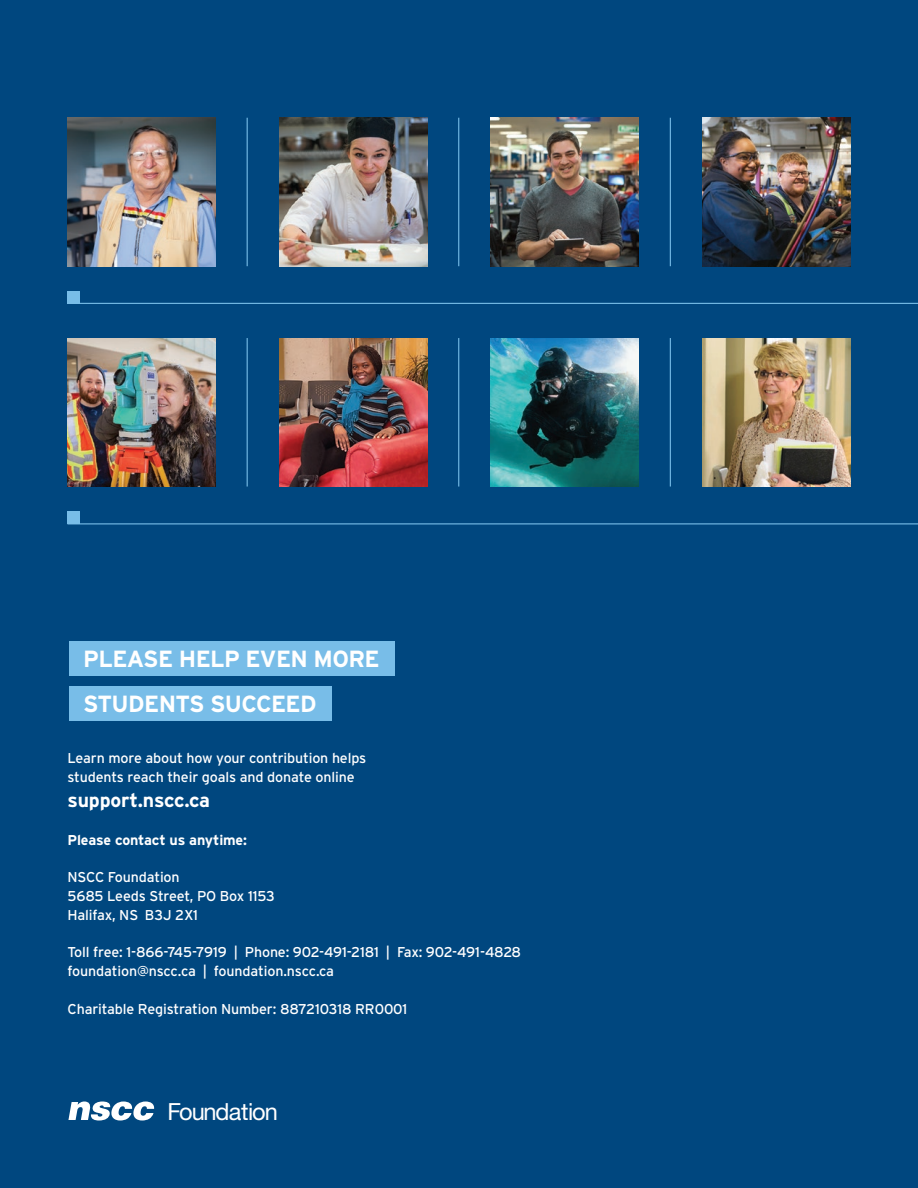
<style>
.page{position:relative;width:918px;height:1188px;background:#00477f}
.page>*{position:absolute;margin:0;border:0;box-sizing:border-box;transform-origin:0 0}
.t1{font:23.7px "Helvetica Neue LT Std";letter-spacing:-.045em;color:#fff}
.t2{font:700 23.4px/45.2px "Interstate";letter-spacing:-.025em;color:#fff}
.t3{font:700 19.5px "Interstate";letter-spacing:-.01em;color:#fff}
.t4{font:14.25px/18.8px "Interstate";letter-spacing:-.01em;color:#fff}
.t5{font:700 14.25px "Interstate";letter-spacing:-.01em;color:#fff}
</style>
<div class="page">
<svg style="left:68px;top:1102px;width:86px;height:19px"></svg>
<div style="left:69px;top:641px;width:325px;height:35px;background:#78bde8"></div>
<div style="left:69px;top:686px;width:262px;height:35px;background:#78bde8"></div>
<img style="left:702px;top:118px;width:148px;height:148px">
<img style="left:490px;top:118px;width:149px;height:148px">
<img style="left:279px;top:118px;width:149px;height:148px">
<img style="left:68px;top:118px;width:148px;height:148px">
<hr style="left:670px;top:118px;width:1px;height:148px;background:#78bde8">
<hr style="left:458px;top:118px;width:1px;height:148px;background:#78bde8">
<hr style="left:247px;top:118px;width:1px;height:148px;background:#78bde8">
<hr style="left:68px;top:303px;width:850px;height:1px;background:#78bde8">
<div style="left:68px;top:291px;width:12px;height:13px;background:#78bde8"></div>
<hr style="left:68px;top:523px;width:850px;height:1px;background:#78bde8">
<div style="left:68px;top:512px;width:12px;height:12px;background:#78bde8"></div>
<img style="left:702px;top:338px;width:148px;height:149px">
<img style="left:490px;top:338px;width:149px;height:149px">
<img style="left:279px;top:338px;width:149px;height:149px">
<img style="left:68px;top:338px;width:148px;height:149px">
<hr style="left:670px;top:338px;width:1px;height:149px;background:#78bde8">
<hr style="left:458px;top:338px;width:1px;height:149px;background:#78bde8">
<hr style="left:247px;top:338px;width:1px;height:149px;background:#78bde8">
<h2 class="t2" style="left:83px;top:636px;width:298px">PLEASE HELP EVEN MORE<br>STUDENTS SUCCEED</h2>
<p class="t4" style="left:68px;top:749px;width:300px">Learn more about how your contribution helps students reach their goals and donate online</p>
<h3 class="t3" style="left:68px;top:790px;width:144px">support.nscc.ca</h3>
<p class="t5" style="left:68px;top:832px;width:181px">Please contact us anytime:</p>
<p class="t4" style="left:68px;top:868px;width:209px">NSCC Foundation<br>5685 Leeds Street, PO Box 1153<br>Halifax, NS B3J 2X1</p>
<p class="t4" style="left:68px;top:943px;width:455px">Toll free: 1-866-745-7919 | Phone: 902-491-2181 | Fax: 902-491-4828 foundation@nscc.ca | foundation.nscc.ca</p>
<p class="t4" style="left:67px;top:999px;width:341px">Charitable Registration Number: 887210318 RR0001</p>
<h1 class="t1" style="left:168px;top:1097px;width:112px">Foundation</h1>
</div>
